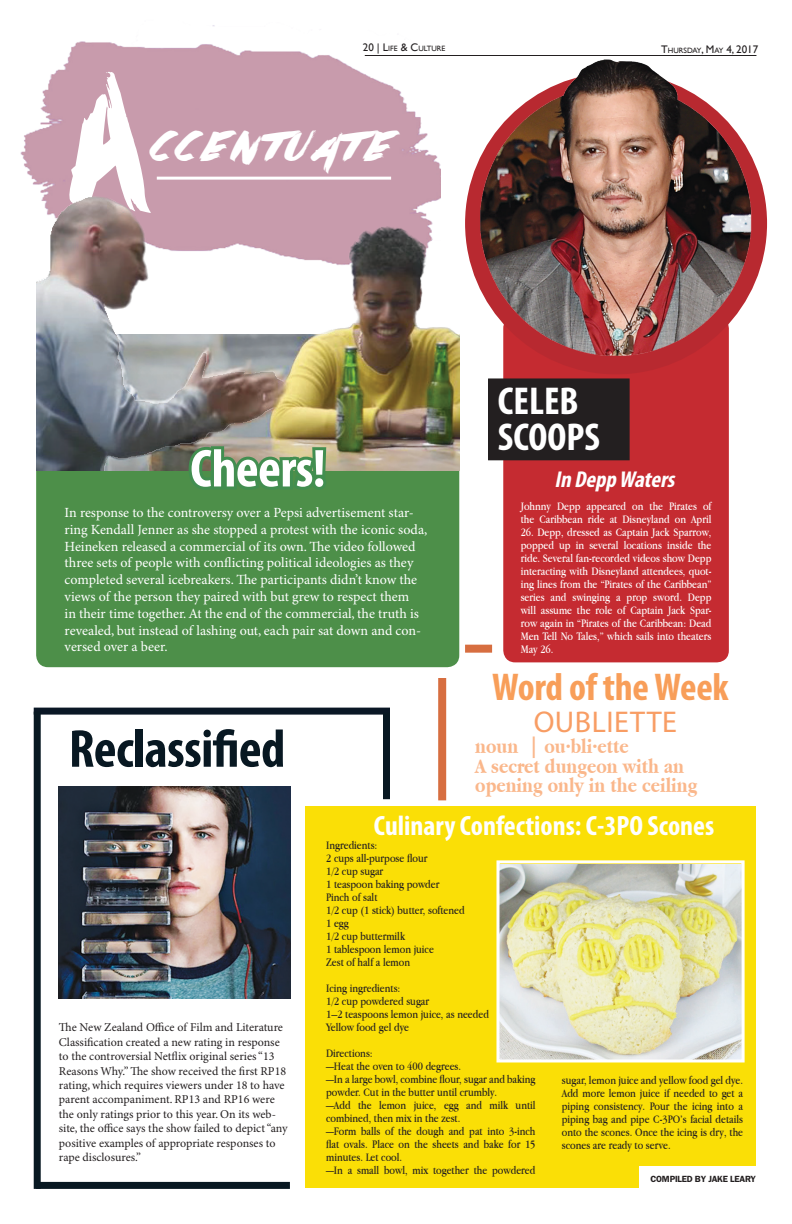
<style>
.page{position:relative;width:792px;height:1224px;background:#fff}
.page>*{position:absolute;margin:0;border:0;box-sizing:border-box;transform-origin:0 0}
.t1{font:700 condensed 53.8px "Myriad Pro";letter-spacing:-.01em;color:#081822}
.t2{font:700 condensed 53.8px "Myriad Pro";letter-spacing:-.01em;color:#fff}
.t3{font:700 condensed 39px/36px "Myriad Pro";color:#fff}
.t4{font:39px "Painted Lady";color:#fff}
.t5{font:700 condensed 38.9px "Myriad Pro";letter-spacing:-.005em;color:#f89e59}
.t6{font:30.1px "Myriad Pro";letter-spacing:.02em;color:#f89d64}
.t7{font:700 condensed 28px "Myriad Pro";color:#fff}
.t8{font:italic 700 condensed 23px "Myriad Pro";color:#fff}
.t9{font:700 21.6px/19.3px "Apple Garamond";color:#fab78b}
.t10{font:14px/16.8px "Minion Pro";color:#fff}
.t11{font:12px/13px "Apple Garamond";color:#231f20}
.t12{font:12px/13px "Apple Garamond";color:#fff}
.t13{font:12px/14.4px "Minion Pro";color:#231f20}
.t14{font:11px "Gill Sans";color:#231f20}
.t15{font:600 9px "ITC Franklin Gothic Std";letter-spacing:-.025em;color:#231f20}
.t16{font:7.7px "Gill Sans";color:#231f20}
.s1{font-size:11px}
.s2{font-size:7.7px}
</style>
<div class="page">
<hr style="left:365px;top:55px;width:391px;height:1px;background:#231f20">
<div style="left:36px;top:446px;width:423px;height:221px;background:#4d8f49;border-radius:12px"></div>
<div style="left:306px;top:806px;width:450px;height:360px;background:#fadf06"></div>
<div style="left:306px;top:1166px;width:333px;height:22px;background:#fadf06"></div>
<img style="left:20px;top:25px;width:418px;height:133px">
<div style="left:503px;top:317px;width:226px;height:345px;background:#c52b31;border-radius:12px"></div>
<div style="left:489px;top:379px;width:140px;height:81px;background:#231f20"></div>
<div style="left:488px;top:378px;width:142px;height:82px;border:1px solid #231f20"></div>
<div style="left:465px;top:72px;width:302px;height:302px;background:#b82930;border-radius:50%"></div>
<img style="left:463px;top:53px;width:308px;height:308px;border-radius:154px">
<div style="left:34px;top:708px;width:356px;height:7px;background:#0a1725"></div>
<div style="left:34px;top:712px;width:7px;height:477px;background:#081822"></div>
<div style="left:383px;top:713px;width:7px;height:86px;background:#081822"></div>
<div style="left:36px;top:1182px;width:254px;height:7px;background:#081822"></div>
<img style="left:500px;top:864px;width:241px;height:194px">
<div style="left:496px;top:860px;width:249px;height:202px;border:3px solid #fff"></div>
<img style="left:59px;top:786px;width:231px;height:212px">
<img style="left:36px;top:158px;width:423px;height:312px">
<svg style="left:186px;top:443px;width:143px;height:46px"></svg>
<div style="left:465px;top:645px;width:27px;height:8px;background:#d76e40"></div>
<div style="left:438px;top:678px;width:8px;height:122px;background:#d76e40"></div>
<svg style="left:22px;top:69px;width:169px;height:177px"></svg>
<p class="t16" style="left:363px;top:44px;width:84px"><span class="s1">20 |</span> <span class="s1">L</span>IFE <span class="s1">&amp; C</span>ULTURE</p>
<p class="t14" style="left:661px;top:43px;width:98px">T<span class="s2">HURSDAY</span>, M<span class="s2">AY</span> 4, 2017</p>
<h2 class="t4" style="left:150px;top:128px;width:245px">CCENTUATE</h2>
<h1 class="t2" style="left:190px;top:435px;width:137px">Cheers!</h1>
<p class="t10" style="left:65px;top:505px;width:364px">In response to the controversy over a Pepsi advertisement star&shy;ring Kendall Jenner as she stopped a protest with the iconic soda, Heineken released a commercial of its own. The video followed three sets of people with conflicting political ideologies as they completed several icebreakers. The participants didn’t know the views of the person they paired with but grew to respect them<br>in their time together. At the end of the commercial, the truth is revealed, but instead of lashing out, each pair sat down and con&shy;versed over a beer.</p>
<h1 class="t1" style="left:69px;top:715px;width:218px">Reclassified</h1>
<h2 class="t3" style="left:498px;top:382px;width:104px">CELEB<br>SCOOPS</h2>
<h3 class="t8" style="left:554px;top:465px;width:127px">In Depp Waters</h3>
<p class="t12" style="left:521px;top:499px;width:192px">Johnny Depp appeared on the Pirates of the Caribbean ride at Disneyland on April</p>
<p class="t12" style="left:521px;top:525px;width:192px;text-align:justify">26. Depp, dressed as Captain Jack Sparrow, popped up in several locations inside the ride. Several fan-recorded videos show Depp interacting with Disneyland attendees, quot&shy;ing lines from the “Pirates of the Caribbean” series and swinging a prop sword. Depp will assume the role of Captain Jack Spar&shy;row again in “Pirates of the Caribbean: Dead Men Tell No Tales,” which sails into theaters May 26.</p>
<h3 class="t5" style="left:492px;top:663px;width:238px">Word of the Week</h3>
<h3 class="t6" style="left:534px;top:704px;width:145px">OUBLIETTE</h3>
<h3 class="t9" style="left:475px;top:737px;width:223px">noun | ou·bli·ette<br>A secret dungeon with an opening only in the ceiling</h3>
<p class="t13" style="left:59px;top:1021px;width:230px">The New Zealand Office of Film and Literature Classification created a new rating in response to the controversial Netflix original series “13<br>Reasons Why.” The show received the first RP18 rating, which requires viewers under 18 to have parent accompaniment. RP13 and RP16 were the only ratings prior to this year. On its web&shy;site, the office says the show failed to depict “any positive examples of appropriate responses to rape disclosures.”</p>
<h3 class="t7" style="left:374px;top:808px;width:342px">Culinary Confections: C-3PO Scones</h3>
<p class="t11" style="left:326px;top:839px;width:140px">Ingredients:<br>2 cups all-purpose flour<br>1/2 cup sugar<br>1 teaspoon baking powder<br>Pinch of salt<br>1/2 cup (1 stick) butter, softened<br>1 egg<br>1/2 cup buttermilk<br>1 tablespoon lemon juice<br>Zest of half a lemon</p>
<p class="t11" style="left:326px;top:982px;width:164px">Icing ingredients:<br>1/2 cup powdered sugar<br>1–2 teaspoons lemon juice, as needed<br>Yellow food gel dye</p>
<p class="t11" style="left:326px;top:1047px;width:211px">Directions:<br>—Heat the oven to 400 degrees.<br>—In a large bowl, combine flour, sugar and baking powder. Cut in the butter until crumbly.<br>—Add the lemon juice, egg and milk until combined, then mix in the zest.<br>—Form balls of the dough and pat into 3-inch flat ovals. Place on the sheets and bake for 15 minutes. Let cool.<br>—In a small bowl, mix together the powdered</p>
<p class="t11" style="left:562px;top:1073px;width:183px;text-align:justify">sugar, lemon juice and yellow food gel dye.<br>Add more lemon juice if needed to get a piping consistency. Pour the icing into a piping bag and pipe C-3PO’s facial details onto the scones. Once the icing is dry, the scones are ready to serve.</p>
<p class="t15" style="left:651px;top:1174px;width:107px">COMPILED BY JAKE LEARY</p>
</div>
